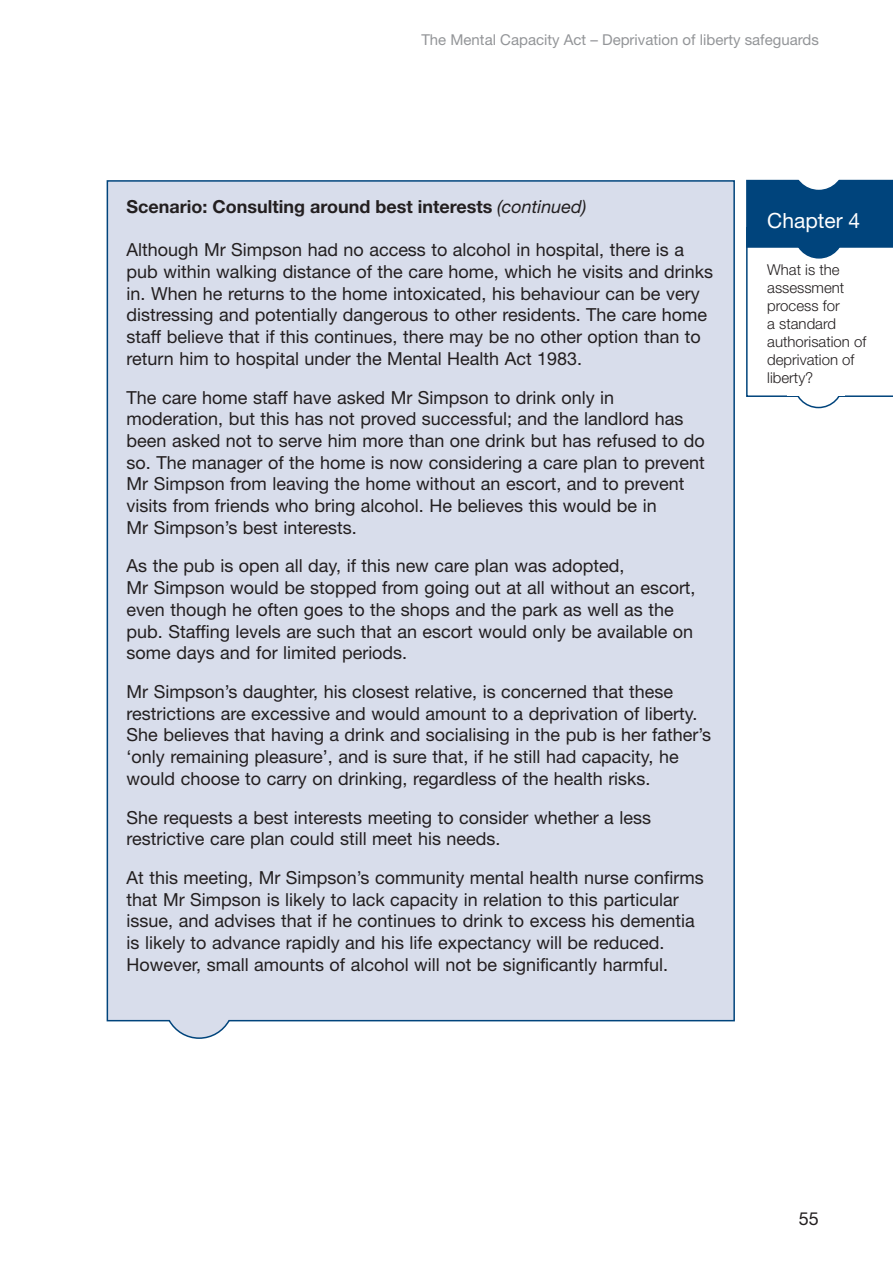
<style>
.page{position:relative;width:893px;height:1263px;background:#fff}
.page>*{position:absolute;margin:0;border:0;box-sizing:border-box;transform-origin:0 0}
.t1{font:21px "Helvetica Neue";color:#fff}
.t2{font:18px/21.8px "Helvetica Neue";color:#231f20}
.t3{font:700 18px "Helvetica Neue";color:#231f20}
.t4{font:300 15px/18px "Helvetica Neue";color:#231f20}
.t5{font:15px "Helvetica Neue";color:#939598}
.s1{font-weight:400;font-style:italic}
</style>
<div class="page">
<div style="left:106px;top:180px;width:629px;height:859px;background:#d8ddeb"></div>
<svg style="left:746px;top:248px;width:146px;height:149px"></svg>
<div style="left:794px;top:209px;width:49px;height:49px;background:#00447c;border-radius:50%"></div>
<div style="left:746px;top:180px;width:146px;height:68px;background:#00447c"></div>
<div style="left:794px;top:141px;width:49px;height:48px;background:#fff;border-radius:50%"></div>
<div style="left:793px;top:140px;width:50px;height:50px;border:1px solid #fff;border-radius:50%"></div>
<svg style="left:794px;top:359px;width:48px;height:49px"></svg>
<div style="left:787px;top:357px;width:57px;height:38px;background:#fff"></div>
<p class="t5" style="left:421px;top:34px;width:399px">The Mental Capacity Act – Deprivation of liberty safeguards</p>
<p class="t3" style="left:127px;top:200px;width:461px">Scenario: Consulting around best interests <span class="s1">(continued)</span></p>
<p class="t2" style="left:127px;top:241px;width:588px">Although Mr Simpson had no access to alcohol in hospital, there is a pub within walking distance of the care home, which he visits and drinks in. When he returns to the home intoxicated, his behaviour can be very distressing and potentially dangerous to other residents. The care home staff believe that if this continues, there may be no other option than to return him to hospital under the Mental Health Act 1983.</p>
<p class="t2" style="left:127px;top:388px;width:579px">The care home staff have asked Mr Simpson to drink only in moderation, but this has not proved successful; and the landlord has been asked not to serve him more than one drink but has refused to do so. The manager of the home is now considering a care plan to prevent Mr Simpson from leaving the home without an escort, and to prevent visits from friends who bring alcohol. He believes this would be in<br>Mr Simpson’s best interests.</p>
<p class="t2" style="left:127px;top:557px;width:570px">As the pub is open all day, if this new care plan was adopted,<br>Mr Simpson would be stopped from going out at all without an escort, even though he often goes to the shops and the park as well as the pub. Staffing levels are such that an escort would only be available on some days and for limited periods.</p>
<p class="t2" style="left:127px;top:683px;width:586px">Mr Simpson’s daughter, his closest relative, is concerned that these restrictions are excessive and would amount to a deprivation of liberty.<br>She believes that having a drink and socialising in the pub is her father’s ‘only remaining pleasure’, and is sure that, if he still had capacity, he would choose to carry on drinking, regardless of the health risks.</p>
<p class="t2" style="left:127px;top:808px;width:526px">She requests a best interests meeting to consider whether a less restrictive care plan could still meet his needs.</p>
<p class="t2" style="left:127px;top:869px;width:578px">At this meeting, Mr Simpson’s community mental health nurse confirms that Mr Simpson is likely to lack capacity in relation to this particular issue, and advises that if he continues to drink to excess his dementia is likely to advance rapidly and his life expectancy will be reduced.<br>However, small amounts of alcohol will not be significantly harmful.</p>
<p class="t1" style="left:767px;top:213px;width:94px">Chapter 4</p>
<p class="t4" style="left:767px;top:263px;width:101px">What is the assessment process for<br>a standard authorisation of deprivation of liberty?</p>
<p class="t2" style="left:798px;top:1210px;width:21px">55</p>
</div>
